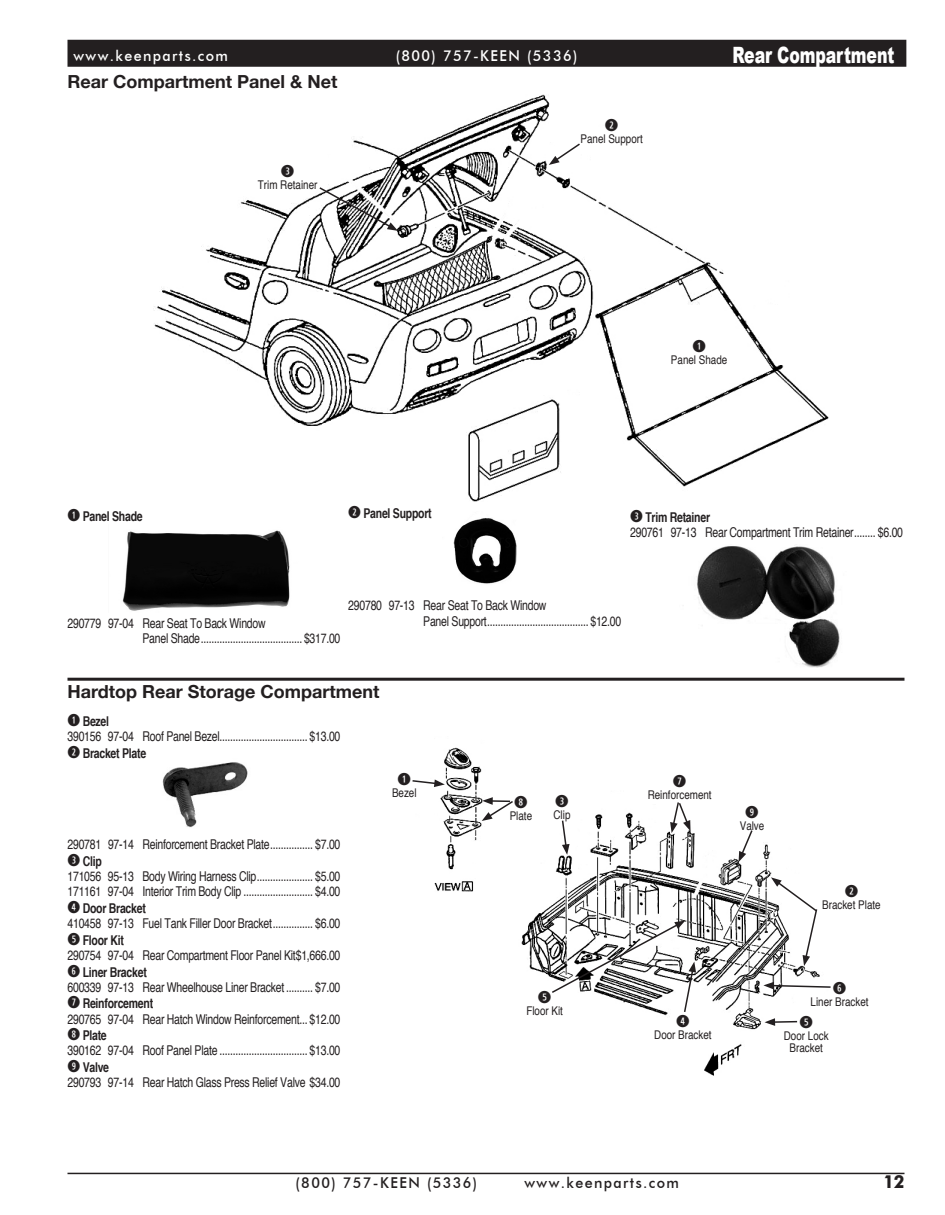
<style>
.page{position:relative;width:945px;height:1215px;background:#fff}
.page>*{position:absolute;margin:0;border:0;box-sizing:border-box;transform-origin:0 0}
.t1{font:900 22.5px "Arial";letter-spacing:-.005em;color:#fff;scale:.7 1}
.t2{font:700 18px "Helvetica Neue";color:#231f20}
.t3{font:700 18px "Schol Broadway";color:#231f20;scale:.95 1}
.t4{font:700 16.5px "Combi Numerals";color:#231f20}
.t5{font:500 15px "Schol Broadway";letter-spacing:.1em;color:#231f20;scale:.95 1}
.t6{font:500 15px "Schol Broadway";letter-spacing:.1em;color:#fff;scale:.95 1}
.t7{font:condensed 13.5px/15.9px "Helvetica";letter-spacing:-.02em;color:#231f20;scale:.95 1}
.t8{font:700 condensed 13.5px "Helvetica";letter-spacing:-.02em;color:#231f20;scale:.95 1}
.t9{font:condensed 12px/12px "Helvetica";color:#231f20;text-align:center}
.s1{font-family:"Combi Numerals";font-stretch:normal;font-size:16.5px}
.s2{font-family:"Combi Numerals";font-weight:700;font-stretch:normal;font-size:16.5px}
.s3{font-weight:700}
</style>
<div class="page">
<div style="left:68px;top:40px;width:838px;height:27px;background:#231f20;border:2px solid #231f20"></div>
<hr style="left:68px;top:1173px;width:836px;height:1px;background:#231f20">
<img style="left:154px;top:95px;width:675px;height:406px">
<img style="left:122px;top:530px;width:168px;height:81px">
<svg style="left:669px;top:351px;width:62px;height:18px"></svg>
<svg style="left:549px;top:129px;width:97px;height:36px"></svg>
<svg style="left:255px;top:177px;width:143px;height:54px"></svg>
<img style="left:434px;top:747px;width:386px;height:329px">
<img style="left:162px;top:762px;width:86px;height:66px">
<svg style="left:412px;top:779px;width:33px;height:22px"></svg>
<svg style="left:652px;top:1026px;width:63px;height:18px"></svg>
<svg style="left:550px;top:806px;width:24px;height:49px"></svg>
<svg style="left:524px;top:921px;width:172px;height:98px"></svg>
<svg style="left:765px;top:1018px;width:55px;height:39px"></svg>
<svg style="left:771px;top:877px;width:49px;height:89px"></svg>
<svg style="left:736px;top:817px;width:32px;height:45px"></svg>
<svg style="left:763px;top:982px;width:68px;height:28px"></svg>
<svg style="left:646px;top:787px;width:69px;height:46px"></svg>
<svg style="left:482px;top:797px;width:54px;height:27px"></svg>
<hr style="left:68px;top:678px;width:836px;height:3px;background:#231f20">
<img style="left:453px;top:518px;width:64px;height:66px">
<img style="left:696px;top:546px;width:144px;height:122px">
<p class="t6" style="left:74px;top:47px;width:164px">www.keenparts.com</p>
<p class="t6" style="left:396px;top:46px;width:193px">(800) 757-KEEN (5336)</p>
<p class="t2" style="left:68px;top:68px;width:271px">Rear Compartment Panel &amp; Net</p>
<p class="t4" style="left:281px;top:165px;width:15px">E</p>
<p class="t9" style="left:258px;top:179px;width:61px">Trim Retainer</p>
<p class="t4" style="left:605px;top:119px;width:15px">W</p>
<p class="t9" style="left:581px;top:132px;width:64px">Panel Support</p>
<p class="t1" style="left:732px;top:43px;width:233px">Rear Compartment</p>
<p class="t4" style="left:692px;top:340px;width:15px">Q</p>
<p class="t9" style="left:671px;top:354px;width:58px">Panel Shade</p>
<p class="t8" style="left:68px;top:507px;width:81px"><span class="s1">Q</span> Panel Shade</p>
<p class="t8" style="left:348px;top:505px;width:89px"><span class="s1">W</span> Panel Support</p>
<p class="t7" style="left:630px;top:509px;width:289px;line-height:15.3px"><span class="s2">E</span> <span class="s3">Trim Retainer<br></span>290761 97-13 Rear Compartment Trim Retainer........ $6.00</p>
<p class="t7" style="left:143px;top:615px;width:210px;line-height:15.3px;text-indent:-75px">290779 97-04 Rear Seat To Back Window<br>Panel Shade...................................... $317.00</p>
<p class="t7" style="left:423px;top:598px;width:210px;line-height:15.3px;text-indent:-75px">290780 97-13 Rear Seat To Back Window<br>Panel Support...................................... $12.00</p>
<p class="t2" style="left:68px;top:678px;width:313px">Hardtop Rear Storage Compartment</p>
<p class="t7" style="left:67px;top:713px;width:289px"><span class="s2">Q</span> <span class="s3">Bezel<br></span>390156 97-04 Roof Panel Bezel................................. $13.00<br><span class="s2">W</span> <span class="s3">Bracket Plate</span></p>
<p class="t7" style="left:67px;top:836px;width:289px">290781 97-14 Reinforcement Bracket Plate................ $7.00<br><span class="s2">E</span> <span class="s3">Clip<br></span>171056 95-13 Body Wiring Harness Clip..................... $5.00<br>171161 97-04 Interior Trim Body Clip .......................... $4.00<br><span class="s2">R</span> <span class="s3">Door Bracket<br></span>410458 97-13 Fuel Tank Filler Door Bracket............... $6.00<br><span class="s2">T</span> <span class="s3">Floor Kit<br></span>290754 97-04 Rear Compartment Floor Panel Kit$1,666.00<br><span class="s2">Y</span> <span class="s3">Liner Bracket<br></span>600339 97-13 Rear Wheelhouse Liner Bracket .......... $7.00<br><span class="s2">U</span> <span class="s3">Reinforcement<br></span>290765 97-04 Rear Hatch Window Reinforcement... $12.00<br><span class="s2">I</span> <span class="s3">Plate<br></span>390162 97-04 Roof Panel Plate ................................. $13.00<br><span class="s2">O</span> <span class="s3">Valve<br></span>290793 97-14 Rear Hatch Glass Press Relief Valve $34.00</p>
<p class="t4" style="left:398px;top:773px;width:15px">Q</p>
<p class="t9" style="left:392px;top:787px;width:26px">Bezel</p>
<p class="t4" style="left:514px;top:796px;width:15px">I</p>
<p class="t9" style="left:510px;top:809px;width:24px">Plate</p>
<p class="t4" style="left:555px;top:795px;width:15px">E</p>
<p class="t9" style="left:554px;top:809px;width:18px">Clip</p>
<p class="t4" style="left:538px;top:991px;width:15px">T</p>
<p class="t9" style="left:526px;top:1005px;width:38px">Floor Kit</p>
<p class="t4" style="left:673px;top:775px;width:15px">U</p>
<p class="t9" style="left:648px;top:789px;width:65px">Reinforcement</p>
<p class="t4" style="left:676px;top:1015px;width:15px">R</p>
<p class="t9" style="left:654px;top:1029px;width:59px">Door Bracket</p>
<p class="t4" style="left:745px;top:805px;width:15px">O</p>
<p class="t9" style="left:740px;top:819px;width:26px">Valve</p>
<p class="t4" style="left:845px;top:885px;width:15px">W</p>
<p class="t9" style="left:822px;top:899px;width:60px">Bracket Plate</p>
<p class="t4" style="left:833px;top:981px;width:15px">Y</p>
<p class="t9" style="left:811px;top:995px;width:59px">Liner Bracket</p>
<p class="t4" style="left:800px;top:1016px;width:15px">T</p>
<p class="t9" style="left:784px;top:1030px;width:46px">Door Lock<br>Bracket</p>
<p class="t5" style="left:296px;top:1173px;width:193px">(800) 757-KEEN (5336)</p>
<p class="t5" style="left:524px;top:1173px;width:164px">www.keenparts.com</p>
<p class="t3" style="left:883px;top:1170px;width:24px">12</p>
</div>
